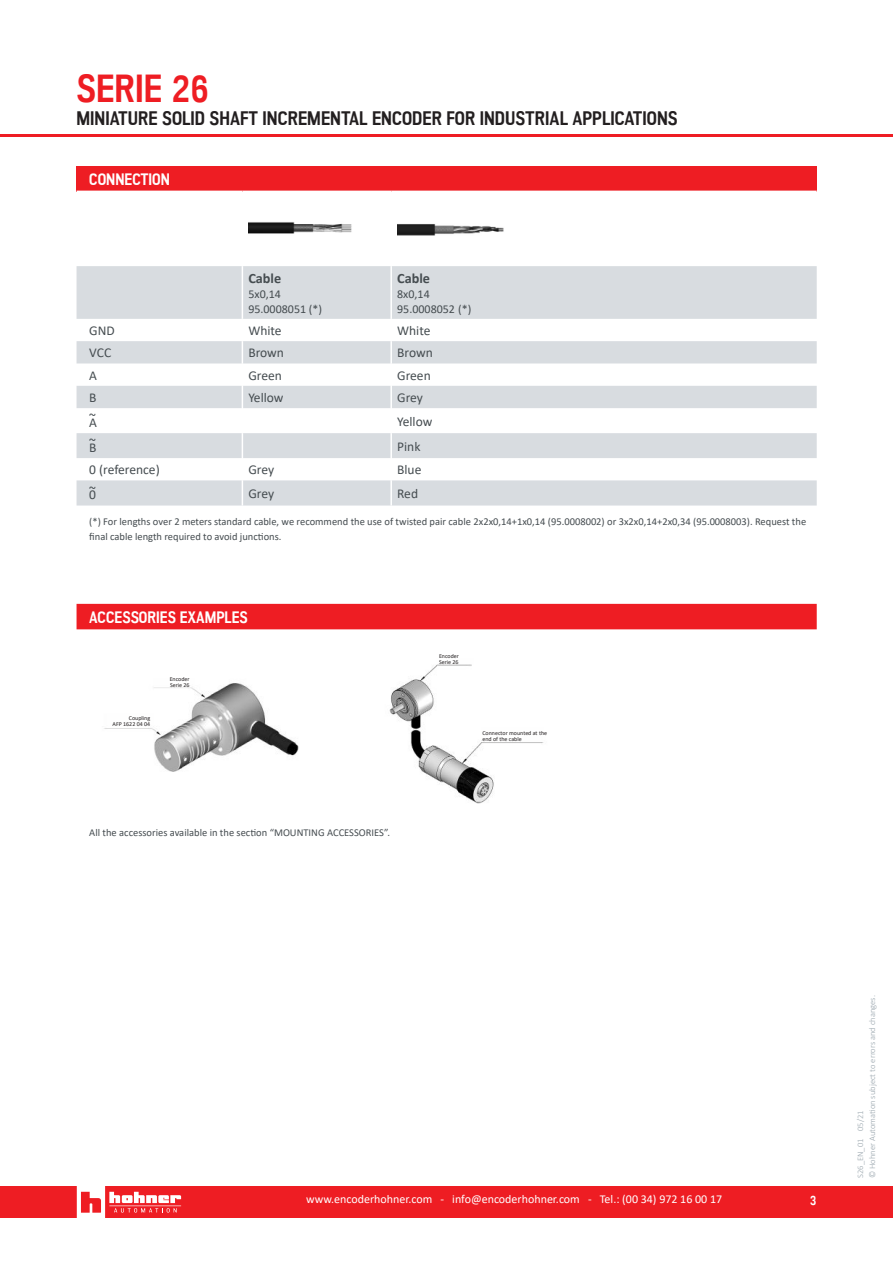
<style>
.page{position:relative;width:893px;height:1263px;background:#fff}
.page>*{position:absolute;margin:0;border:0;box-sizing:border-box;transform-origin:0 0}
.t1{font:700 39px "Akazan";color:#ee1d23}
.t2{font:700 19.5px "Akazan";color:#231f20}
.t3{font:700 16.5px "Akazan";color:#fff}
.t4{font:700 14.25px "Calibri";color:#454c50}
.t5{font:13.5px "Calibri";color:#454c50}
.t6{font:700 13.5px "Akazan";color:#fff}
.t7{font:12px "Calibri";color:#fff}
.t8{font:12px/15px "Calibri";color:#454c50}
.t9{font:10.5px/15px "Calibri";color:#454c50}
.t10{font:300 8.55px/12px "Calibri";color:#97a3ab}
.t11{font:6px/6px "Calibri";color:#231f20}
</style>
<div class="page">
<div style="left:0;top:1186px;width:893px;height:32px;background:#ee1d23"></div>
<hr style="left:0;top:134px;width:893px;height:2px;background:#ee1d23">
<svg style="left:77px;top:1186px;width:104px;height:32px"></svg>
<div style="left:77px;top:604px;width:740px;height:25px;background:#ee1d23"></div>
<img style="left:104px;top:683px;width:195px;height:89px">
<img style="left:389px;top:664px;width:155px;height:140px">
<div style="left:77px;top:166px;width:740px;height:25px;background:#ee1d23"></div>
<svg style="left:77px;top:266px;width:740px;height:239px;fill:#d8dce0"></svg>
<hr style="left:242px;top:266px;width:1px;height:53px;background:#fff">
<hr style="left:390px;top:266px;width:2px;height:53px;background:#fff">
<hr style="left:390px;top:319px;width:2px;height:22px;background:#fff">
<hr style="left:390px;top:341px;width:2px;height:22px;background:#fff">
<hr style="left:390px;top:363px;width:2px;height:23px;background:#fff">
<hr style="left:390px;top:386px;width:2px;height:22px;background:#fff">
<hr style="left:390px;top:408px;width:2px;height:25px;background:#fff">
<hr style="left:390px;top:433px;width:2px;height:25px;background:#fff">
<hr style="left:390px;top:458px;width:2px;height:22px;background:#fff">
<svg style="left:242px;top:319px;width:1px;height:186px"></svg>
<hr style="left:390px;top:480px;width:2px;height:25px;background:#fff">
<img style="left:248px;top:222px;width:104px;height:12px">
<img style="left:397px;top:224px;width:107px;height:12px">
<h1 class="t1" style="left:77px;top:73px;width:134px">SERIE 26</h1>
<h2 class="t2" style="left:77px;top:111px;width:603px">MINIATURE SOLID SHAFT INCREMENTAL ENCODER FOR INDUSTRIAL APPLICATIONS</h2>
<h3 class="t3" style="left:89px;top:173px;width:82px">CONNECTION</h3>
<h3 class="t4" style="left:248px;top:268px;width:34px">Cable</h3>
<p class="t8" style="left:248px;top:286px;width:75px">5x0,14<br>95.0008051 (*)</p>
<h3 class="t4" style="left:397px;top:268px;width:34px">Cable</h3>
<p class="t8" style="left:397px;top:286px;width:76px">8x0,14<br>95.0008052 (*)</p>
<p class="t5" style="left:89px;top:321px;width:27px">GND</p>
<p class="t5" style="left:248px;top:321px;width:35px">White</p>
<p class="t5" style="left:397px;top:321px;width:35px">White</p>
<p class="t5" style="left:89px;top:344px;width:23px">VCC</p>
<p class="t5" style="left:248px;top:344px;width:37px">Brown</p>
<p class="t5" style="left:397px;top:344px;width:37px">Brown</p>
<p class="t5" style="left:89px;top:370px;width:9px">A</p>
<p class="t5" style="left:248px;top:366px;width:35px">Green</p>
<p class="t5" style="left:397px;top:366px;width:35px">Green</p>
<p class="t5" style="left:89px;top:393px;width:9px">B</p>
<p class="t5" style="left:248px;top:388px;width:37px">Yellow</p>
<p class="t5" style="left:397px;top:388px;width:27px">Grey</p>
<p class="t5" style="left:89px;top:415px;width:9px">~A</p>
<p class="t5" style="left:397px;top:412px;width:37px">Yellow</p>
<p class="t5" style="left:89px;top:440px;width:9px">~B</p>
<p class="t5" style="left:397px;top:437px;width:25px">Pink</p>
<p class="t5" style="left:89px;top:460px;width:72px">0 (reference)</p>
<p class="t5" style="left:248px;top:460px;width:27px">Grey</p>
<p class="t5" style="left:397px;top:460px;width:26px">Blue</p>
<p class="t5" style="left:89px;top:487px;width:8px">~0</p>
<p class="t5" style="left:248px;top:484px;width:27px">Grey</p>
<p class="t5" style="left:397px;top:484px;width:22px">Red</p>
<p class="t9" style="left:89px;top:514px;width:718px">(*) For lengths over 2 meters standard cable, we recommend the use of twisted pair cable 2x2x0,14+1x0,14 (95.0008002) or 3x2x0,14+2x0,34 (95.0008003). Request the final cable length required to avoid junctions.</p>
<h3 class="t3" style="left:89px;top:611px;width:160px">ACCESSORIES EXAMPLES</h3>
<p class="t11" style="left:113px;top:715px;width:39px;text-align:right">Coupling<br>AFP 1622 04 04</p>
<p class="t11" style="left:170px;top:676px;width:21px">Encoder<br>Serie 26</p>
<p class="t9" style="left:89px;top:825px;width:302px">All the accessories available in the section “MOUNTING ACCESSORIES”.</p>
<p class="t11" style="left:439px;top:653px;width:21px">Encoder<br>Serie 26</p>
<p class="t11" style="left:482px;top:729px;width:66px">Connector mounted at the end of the cable</p>
<p class="t7" style="left:306px;top:1195px;width:418px">www.encoderhohner.com - info@encoderhohner.com - Tel.: (00 34) 972 16 00 17</p>
<p class="t6" style="left:810px;top:1195px;width:8px">3</p>
<p class="t10" style="left:855px;top:1178px;width:184px;rotate:-90deg">S26_EN_01 05/21<br>© Hohner Automation subject to errors and changes.</p>
</div>
